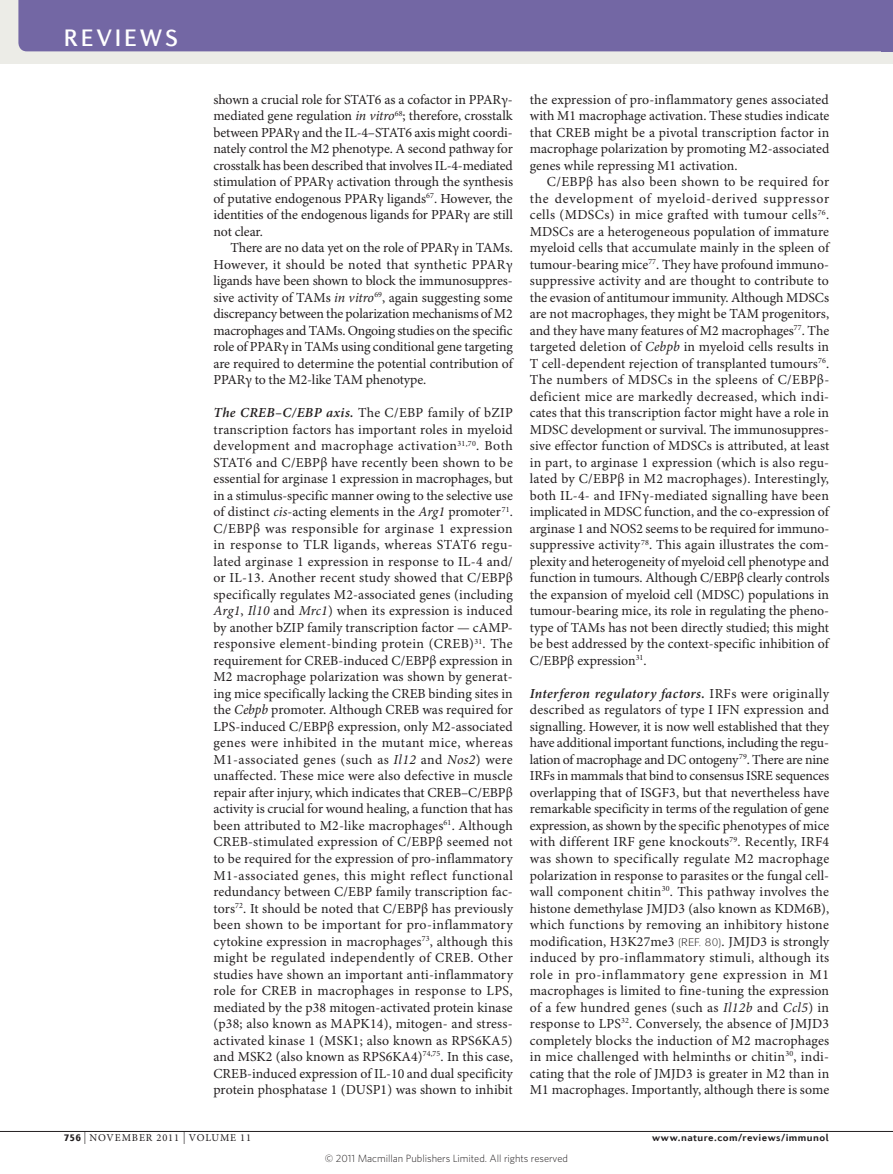
<style>
.page{position:relative;width:893px;height:1174px;background:#fff}
.page>*{position:absolute;margin:0;border:0;box-sizing:border-box;transform-origin:0 0}
.t1{font:500 24px "Diverda Sans Com";letter-spacing:.115em;color:#fff}
.bodyfirst{font:13.8px/16.5px "Minion Pro";letter-spacing:.005em;color:#231f20;text-align:justify}
.bodyindent{font:13.8px/16.5px "Minion Pro";letter-spacing:.005em;color:#231f20;text-align:justify}
.t2{font:300 10.5px "Whitney";color:#231f20}
.t3{font:700 10.5px "Diverda Sans Com";letter-spacing:.045em;color:#231f20}
.t4{font:10.5px "Minion Pro";letter-spacing:.085em;color:#231f20}
.s1{font-style:italic}
.s2{font-weight:600;font-style:italic}
.s3{font-family:"Diverda Sans Com";font-weight:900}
.s4{font-size:12px}
</style>
<div class="page">
<hr style="left:0;top:1131px;width:893px;height:1px;background:#231f20">
<div style="left:0;top:0;width:893px;height:63px;background:#ecece7"></div>
<div style="left:18px;top:0;width:864px;height:51px;background:#7367a4"></div>
<div style="left:882px;top:0;width:11px;height:51px;background:#7367a4"></div>
<h1 class="t1" style="left:64px;top:24px;width:116px">REVIEWS</h1>
<p class="bodyindent" style="left:213px;top:92px;width:301px">shown a crucial role for STAT6 as a cofactor in PPARγ&shy;mediated gene regulation <span class="s1">in vitro</span><sup>68</sup>; therefore, crosstalk between PPARγ and the IL‑4–STAT6 axis might coordi&shy;nately control the M2 phenotype. A second pathway for crosstalk has been described that involves IL‑4‑mediated stimulation of PPARγ activation through the synthesis of putative endogenous PPARγ ligands<sup>67</sup>. However, the identities of the endogenous ligands for PPARγ are still not clear.</p>
<p class="bodyindent" style="left:213px;top:240px;width:301px;text-indent:17px">There are no data yet on the role of PPARγ in TAMs.<br>However, it should be noted that synthetic PPARγ ligands have been shown to block the immunosuppres&shy;sive activity of TAMs <span class="s1">in vitro</span><sup>69</sup>, again suggesting some discrepancy between the polarization mechanisms of M2 macrophages and TAMs. Ongoing studies on the specific role of PPARγ in TAMs using conditional gene targeting are required to determine the potential contribution of PPARγ to the M2‑like TAM phenotype.</p>
<p class="bodyfirst" style="left:213px;top:405px;width:301px"><span class="s2">The CREB–C/EBP axis.</span> The C/EBP family of bZIP transcription factors has important roles in myeloid development and macrophage activation<sup>31,70</sup>. Both STAT6 and C/EBPβ have recently been shown to be essential for arginase 1 expression in macrophages, but in a stimulus-specific manner owing to the selective use of distinct <span class="s1">cis</span>-acting elements in the <span class="s1">Arg1</span> promoter<sup>71</sup>.<br>C/EBPβ was responsible for arginase 1 expression in response to TLR ligands, whereas STAT6 regu&shy;lated arginase 1 expression in response to IL‑4 and/ or IL‑13. Another recent study showed that C/EBPβ specifically regulates M2‑associated genes (including <span class="s1">Arg1</span>, <span class="s1">Il10</span> and <span class="s1">Mrc1</span>) when its expression is induced by another bZIP family transcription factor — cAMP&shy;responsive element-binding protein (CREB)<sup>31</sup>. The requirement for CREB-induced C/EBPβ expression in M2 macrophage polarization was shown by generat&shy;ing mice specifically lacking the CREB binding sites in the <span class="s1">Cebpb</span> promoter. Although CREB was required for LPS-induced C/EBPβ expression, only M2‑associated genes were inhibited in the mutant mice, whereas M1‑associated genes (such as <span class="s1">Il12</span> and <span class="s1">Nos2</span>) were unaffected. These mice were also defective in muscle repair after injury, which indicates that CREB–C/EBPβ activity is crucial for wound healing, a function that has been attributed to M2‑like macrophages<sup>61</sup>. Although CREB-stimulated expression of C/EBPβ seemed not to be required for the expression of pro-inflammatory M1‑associated genes, this might reflect functional redundancy between C/EBP family transcription fac&shy;tors<sup>72</sup>. It should be noted that C/EBPβ has previously been shown to be important for pro-inflammatory cytokine expression in macrophages<sup>73</sup>, although this might be regulated independently of CREB. Other studies have shown an important anti-inflammatory role for CREB in macrophages in response to LPS, mediated by the p38 mitogen-activated protein kinase (p38; also known as MAPK14), mitogen- and stress&shy;activated kinase 1 (MSK1; also known as RPS6KA5) and MSK2 (also known as RPS6KA4)<sup>74,75</sup>. In this case, CREB-induced expression of IL‑10 and dual specificity protein phosphatase 1 (DUSP1) was shown to inhibit</p>
<p class="bodyfirst" style="left:530px;top:92px;width:301px">the expression of pro-inflammatory genes associated with M1 macrophage activation. These studies indicate that CREB might be a pivotal transcription factor in macrophage polarization by promoting M2‑associated genes while repressing M1 activation.</p>
<p class="bodyindent" style="left:530px;top:174px;width:301px;text-align:left;text-indent:17px">C/EBPβ has also been shown to be required for the development of myeloid-derived suppressor cells (MDSCs) in mice grafted with tumour cells<sup>76</sup>.<br>MDSCs are a heterogeneous population of immature myeloid cells that accumulate mainly in the spleen of tumour-bearing mice<sup>77</sup>. They have profound immuno&shy;suppressive activity and are thought to contribute to the evasion of antitumour immunity. Although MDSCs are not macrophages, they might be TAM progenitors, and they have many features of M2 macrophages<sup>77</sup>. The targeted deletion of <span class="s1">Cebpb</span> in myeloid cells results in T cell-dependent rejection of transplanted tumours<sup>76</sup>.<br>The numbers of MDSCs in the spleens of C/EBPβ&shy;deficient mice are markedly decreased, which indi&shy;cates that this transcription factor might have a role in MDSC development or survival. The immunosuppres&shy;sive effector function of MDSCs is attributed, at least in part, to arginase 1 expression (which is also regu&shy;lated by C/EBPβ in M2 macrophages). Interestingly, both IL‑4- and IFNγ-mediated signalling have been implicated in MDSC function, and the co-expression of arginase 1 and NOS2 seems to be required for immuno&shy;suppressive activity<sup>78</sup>. This again illustrates the com&shy;plexity and heterogeneity of myeloid cell phenotype and function in tumours. Although C/EBPβ clearly controls the expansion of myeloid cell (MDSC) populations in tumour-bearing mice, its role in regulating the pheno&shy;type of TAMs has not been directly studied; this might be best addressed by the context-specific inhibition of C/EBPβ expression<sup>31</sup>.</p>
<p class="bodyfirst" style="left:530px;top:686px;width:301px"><span class="s2">Interferon regulatory factors.</span> IRFs were originally described as regulators of type I IFN expression and signalling. However, it is now well established that they have additional important functions, including the regu&shy;lation of macrophage and DC ontogeny<sup>79</sup>. There are nine IRFs in mammals that bind to consensus ISRE sequences overlapping that of ISGF3, but that nevertheless have remarkable specificity in terms of the regulation of gene expression, as shown by the specific phenotypes of mice with different IRF gene knockouts<sup>79</sup>. Recently, IRF4 was shown to specifically regulate M2 macrophage polarization in response to parasites or the fungal cell&shy;wall component chitin<sup>30</sup>. This pathway involves the histone demethylase JMJD3 (also known as KDM6B), which functions by removing an inhibitory histone modification, H3K27me3</p>
<p class="bodyfirst" style="left:530px;top:933px;width:301px;text-indent:192px">. JMJD3 is strongly induced by pro-inflammatory stimuli, although its role in pro-inflammatory gene expression in M1 macrophages is limited to fine-tuning the expression of a few hundred genes (such as <span class="s1">Il12b</span> and <span class="s1">Ccl5</span>) in response to LPS<sup>32</sup>. Conversely, the absence of JMJD3 completely blocks the induction of M2 macrophages in mice challenged with helminths or chitin<sup>30</sup>, indi&shy;cating that the role of JMJD3 is greater in M2 than in M1 macrophages. Importantly, although there is some</p>
<p class="t4" style="left:64px;top:1131px;width:189px"><span class="s3">756</span> <span class="s4">|</span> NOVEMBER 2011 <span class="s4">|</span> VOLUME 11</p>
<p class="t3" style="left:652px;top:1130px;width:178px">www.nature.com/reviews/immunol</p>
<p class="t2" style="left:325px;top:1151px;width:245px">© 2011 Macmillan Publishers Limited. All rights reserved</p>
</div>
